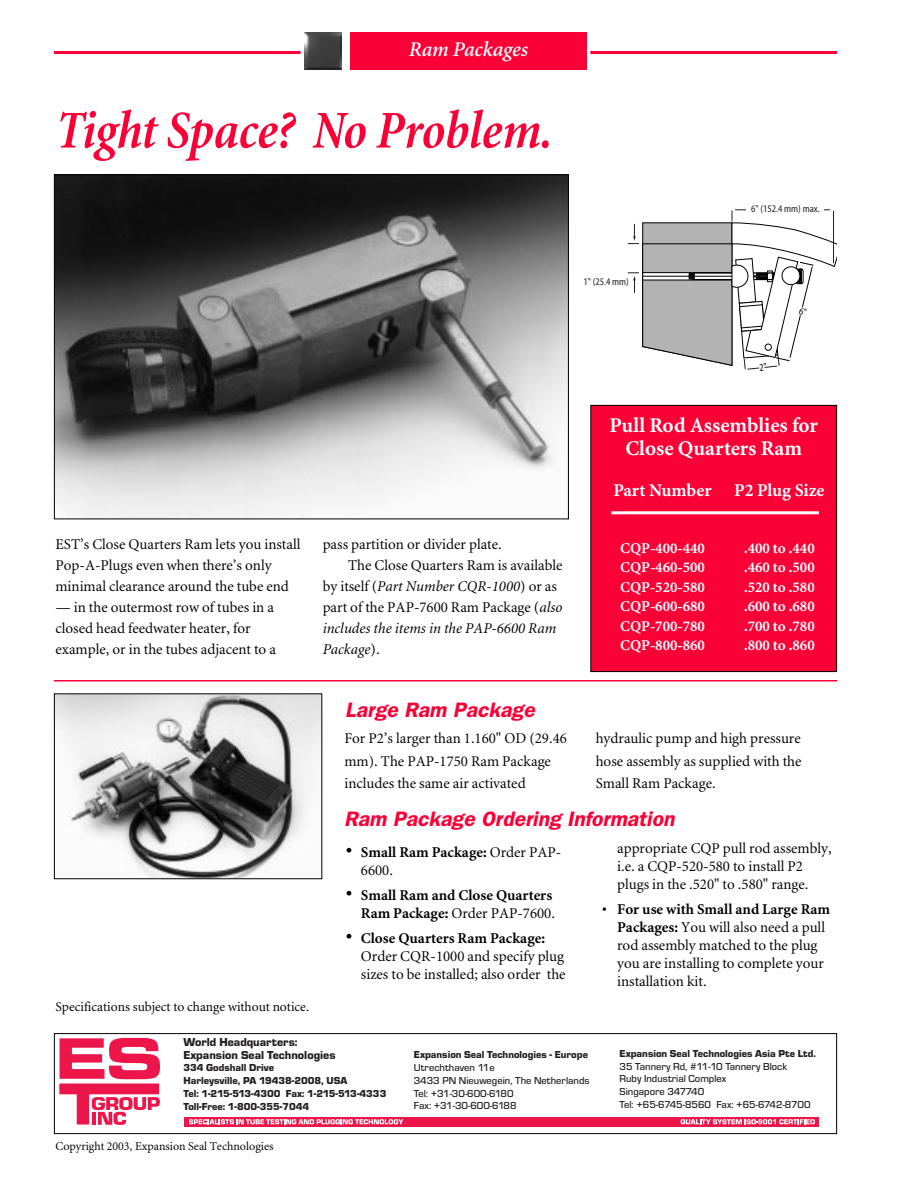
<style>
.page{position:relative;width:918px;height:1188px;background:#fff}
.page>*{position:absolute;margin:0;border:0;box-sizing:border-box;transform-origin:0 0}
.t1{font:54px "Minion MM It 557 465 24";letter-spacing:-.005em;color:#f90136}
.t2{font:italic 600 21px "Franklin Gothic";color:#f90136}
.t3{font:21px/22.5px "Minion MM 578 585 11";color:#fff;text-align:center}
.t4{font:21px "Minion MM It 485 585 11";letter-spacing:-.005em;color:#fff}
.t5{font:18px "Minion MM 578 585 11";color:#fff}
.t6{font:15px/18px "Minion MM 367 585 11";color:#000}
.t7{font:15px "Minion MM 578 585 11";color:#fff}
.t8{font:15px "Minion MM 578 585 11";color:#000}
.t9{font:15px/21px "Minion MM It 367 585 11";color:#000}
.t10{font:13.5px "Minion MM 367 585 11";color:#000}
.t11{font:12px/12.8px "Eurostile T Blac";color:#231f20}
.t12{font:12px "Minion MM 367 585 11";color:#000}
.t13{font:500 10.5px/12.8px "Eurostile T";color:#231f20}
.t14{font:10.5px/12.8px "Eurostile T Blac";color:#231f20}
.t15{font:10.2px "Myriad MM 400 400";color:#231f20}
.s1{font-family:"Minion MM 367 585 11"}
.s2{font-family:"Minion MM It 367 585 11"}
.s3{font-size:21px}
.s4{font-family:"Minion MM 578 585 11"}
</style>
<div class="page">
<img style="left:304px;top:32px;width:38px;height:38px">
<div style="left:350px;top:32px;width:237px;height:38px;background:#f90136"></div>
<hr style="left:54px;top:51px;width:247px;height:3px;background:#f90136">
<hr style="left:590px;top:51px;width:247px;height:3px;background:#f90136">
<img style="left:56px;top:176px;width:511px;height:341px">
<div style="left:591px;top:405px;width:246px;height:267px;background:#f90136"></div>
<div style="left:590px;top:405px;width:247px;height:267px;border:1px solid #000"></div>
<hr style="left:54px;top:680px;width:783px;height:2px;background:#f90136">
<img style="left:56px;top:695px;width:264px;height:182px">
<hr style="left:611px;top:511px;width:208px;height:3px;background:#fff">
<hr style="left:735px;top:209px;width:95px;height:1px;background:#231f20">
<div style="left:746px;top:207px;width:77px;height:7px;background:#fff"></div>
<svg style="left:59px;top:1038px;width:101px;height:87px"></svg>
<div style="left:185px;top:1117px;width:634px;height:10px;background:#ed164b"></div>
<svg style="left:681px;top:1119px;width:134px;height:5px"></svg>
<svg style="left:189px;top:1119px;width:214px;height:5px"></svg>
<div style="left:54px;top:1033px;width:783px;height:101px;border:1px solid #000"></div>
<svg style="left:628px;top:210px;width:209px;height:160px"></svg>
<h2 class="t4" style="left:409px;top:41px;width:121px">Ram Packages</h2>
<h1 class="t1" style="left:56px;top:109px;width:498px">Tight Space? No Problem.</h1>
<p class="t15" style="left:583px;top:277px;width:47px">1" (25.4 mm)</p>
<p class="t15" style="left:751px;top:205px;width:70px">6" (152.4 mm) max.</p>
<p class="t6" style="left:56px;top:535px;width:246px;line-height:21px">EST’s Close Quarters Ram lets you install<br>Pop-A-Plugs even when there’s only minimal clearance around the tube end</p>
<p class="t6" style="left:56px;top:598px;width:222px;line-height:21px">— in the outermost row of tubes in a closed head feedwater heater, for example, or in the tubes adjacent to a</p>
<p class="t6" style="left:348px;top:535px;width:216px;line-height:21px;text-indent:-26px">pass partition or divider plate.<br>The Close Quarters Ram is available</p>
<p class="t9" style="left:323px;top:577px;width:236px"><span class="s1">by itself (</span>Part Number CQR-1000<span class="s1">) or as</span></p>
<p class="t6" style="left:323px;top:599px;width:241px">part of the PAP-7600 Ram Package (<span class="s2">also</span></p>
<p class="t9" style="left:323px;top:619px;width:235px">includes the items in the PAP-6600 Ram<br>Package<span class="s1">).</span></p>
<h2 class="t2" style="left:345px;top:702px;width:195px">Large Ram Package</h2>
<h2 class="t3" style="left:610px;top:416px;width:210px">Pull Rod Assemblies for<br>Close Quarters Ram</h2>
<p class="t5" style="left:613px;top:483px;width:100px">Part Number</p>
<p class="t5" style="left:734px;top:483px;width:92px">P2 Plug Size</p>
<p class="t7" style="left:620px;top:542px;width:86px">CQP-400-440</p>
<p class="t7" style="left:744px;top:542px;width:72px">.400 to .440</p>
<p class="t7" style="left:620px;top:562px;width:86px">CQP-460-500</p>
<p class="t7" style="left:744px;top:562px;width:72px">.460 to .500</p>
<p class="t7" style="left:620px;top:581px;width:86px">CQP-520-580</p>
<p class="t7" style="left:744px;top:581px;width:72px">.520 to .580</p>
<p class="t7" style="left:620px;top:601px;width:86px">CQP-600-680</p>
<p class="t7" style="left:744px;top:601px;width:72px">.600 to .680</p>
<p class="t7" style="left:620px;top:620px;width:86px">CQP-700-780</p>
<p class="t7" style="left:744px;top:620px;width:72px">.700 to .780</p>
<p class="t7" style="left:620px;top:640px;width:86px">CQP-800-860</p>
<p class="t7" style="left:744px;top:640px;width:72px">.800 to .860</p>
<p class="t6" style="left:344px;top:728px;width:224px;line-height:22.5px">For P2’s larger than 1.160" OD (29.46 mm). The PAP-1750 Ram Package includes the same air activated</p>
<p class="t6" style="left:596px;top:728px;width:207px;line-height:22.5px;text-align:justify">hydraulic pump and high pressure hose assembly as supplied with the Small Ram Package.</p>
<h2 class="t2" style="left:344px;top:811px;width:336px">Ram Package Ordering Information</h2>
<p class="t10" style="left:56px;top:1001px;width:255px">Specifications subject to change without notice.</p>
<p class="t8" style="left:346px;top:846px;width:217px"><span class="s3">•</span> Small Ram Package: <span class="s1">Order PAP-</span></p>
<p class="t6" style="left:361px;top:862px;width:34px">6600.</p>
<p class="t8" style="left:346px;top:889px;width:208px"><span class="s3">•</span> Small Ram and Close Quarters</p>
<p class="t6" style="left:361px;top:905px;width:196px"><span class="s4">Ram Package:</span> Order PAP-7600.</p>
<p class="t8" style="left:346px;top:932px;width:201px"><span class="s3">•</span> Close Quarters Ram Package:</p>
<p class="t6" style="left:361px;top:948px;width:206px">Order CQR-1000 and specify plug sizes to be installed; also order the</p>
<p class="t11" style="left:184px;top:1037px;width:154px">World Headquarters:<br>Expansion Seal Technologies</p>
<p class="t14" style="left:184px;top:1062px;width:204px">334 Godshall Drive<br>Harleysville, PA 19438-2008, USA<br>Tel: 1-215-513-4300 Fax: 1-215-513-4333<br>Toll-Free: 1-800-355-7044</p>
<p class="t12" style="left:56px;top:1141px;width:220px">Copyright 2003, Expansion Seal Technologies</p>
<p class="t14" style="left:414px;top:1049px;width:176px">Expansion Seal Technologies - Europe</p>
<p class="t13" style="left:414px;top:1062px;width:177px">Utrechthaven 11e<br>3433 PN Nieuwegein, The Netherlands<br>Tel: +31-30-600-6180<br>Fax: +31-30-600-6188</p>
<p class="t6" style="left:617px;top:840px;width:216px">appropriate CQP pull rod assembly, i.e. a CQP-520-580 to install P2 plugs in the .520" to .580" range.</p>
<p class="t8" style="left:602px;top:903px;width:230px">• For use with Small and Large Ram</p>
<p class="t6" style="left:617px;top:919px;width:209px"><span class="s4">Packages:</span> You will also need a pull rod assembly matched to the plug you are installing to complete your installation kit.</p>
<p class="t14" style="left:620px;top:1048px;width:198px">Expansion Seal Technologies Asia Pte Ltd.</p>
<p class="t13" style="left:620px;top:1061px;width:193px">35 Tannery Rd, #11-10 Tannery Block<br>Ruby Industrial Complex<br>Singapore 347740<br>Tel: +65-6745-8560 Fax: +65-6742-8700</p>
</div>
